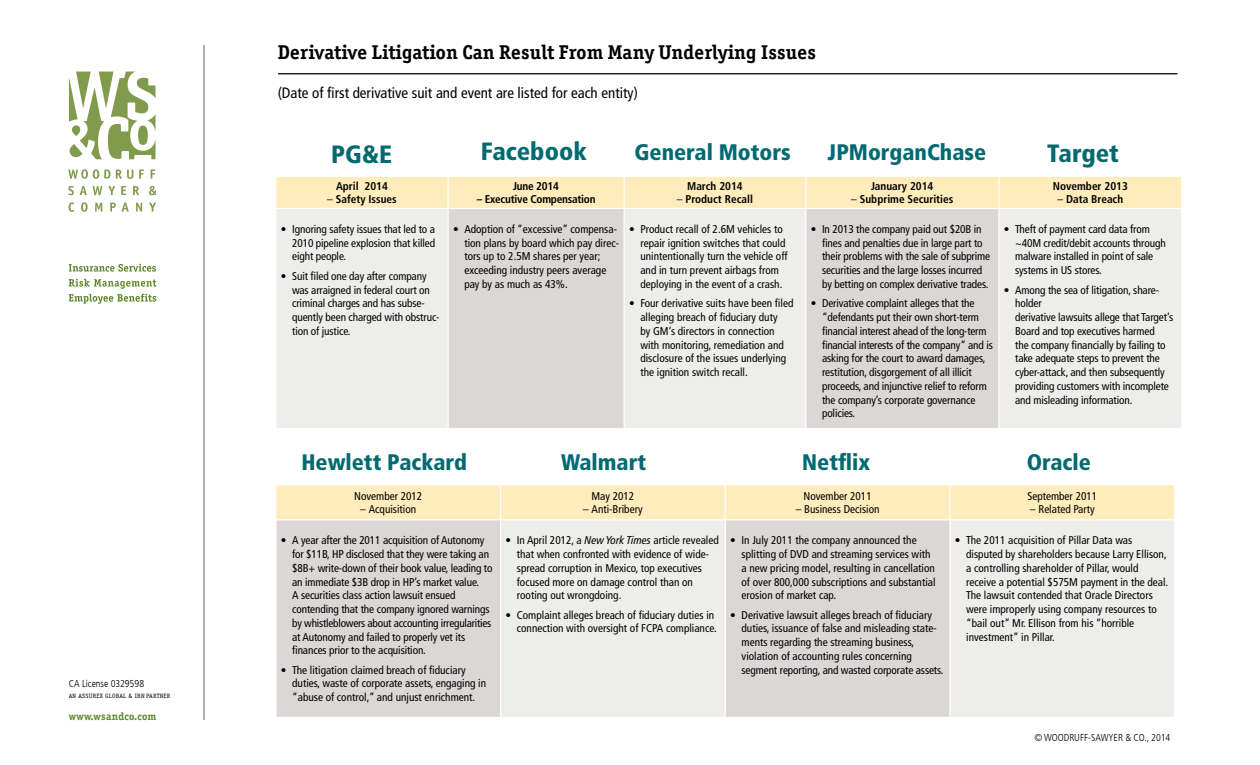
<style>
.page{position:relative;width:1260px;height:765px;background:#fff}
.page>*{position:absolute;margin:0;border:0;box-sizing:border-box;transform-origin:0 0}
.t1{font:900 condensed 25px "Frutiger LT Com";color:#006a71}
.t2{font:900 condensed 22.5px "Frutiger LT Com";color:#006a71}
.t3{font:700 20px "Officina Serif ITC Std";letter-spacing:.01em;color:#000}
.t4{font:condensed 15px "Frutiger LT Com";color:#000}
.t5{font:condensed 11.25px/13.8px "Frutiger LT Com";color:#000}
.t6{font:700 condensed 11.25px "Frutiger LT Com";color:#000}
.t7{font:700 condensed 11.25px "Frutiger LT Com";letter-spacing:-.02em;color:#000}
.website{font:700 10.75px "Officina Serif ITC Std";letter-spacing:.03em;color:#5c8727}
.license{font:300 condensed 10px "Frutiger LT Com";color:#000}
.assurex{font:6.25px "Officina Serif ITC Std";letter-spacing:.03em;color:#000}
.s1{font-weight:300}
.s2{font-style:italic}
</style>
<div class="page">
<div style="left:277px;top:485px;width:897px;height:34px;background:#ffecbc"></div>
<div style="left:277px;top:520px;width:223px;height:197px;background:#dad7d6"></div>
<svg style="left:501px;top:520px;width:673px;height:197px;fill:#ededec"></svg>
<hr style="left:500px;top:485px;width:1px;height:34px;background:#fff">
<hr style="left:725px;top:485px;width:1px;height:34px;background:#fff">
<hr style="left:949px;top:485px;width:2px;height:34px;background:#fff">
<hr style="left:725px;top:520px;width:1px;height:197px;background:#fff">
<hr style="left:949px;top:520px;width:2px;height:197px;background:#fff">
<div style="left:277px;top:177px;width:904px;height:31px;background:#ffecbc"></div>
<div style="left:277px;top:209px;width:904px;height:219px;background:#ededec"></div>
<svg style="left:449px;top:209px;width:549px;height:219px;fill:#dad7d6"></svg>
<hr style="left:447px;top:177px;width:2px;height:31px;background:#fff">
<hr style="left:624px;top:177px;width:1px;height:31px;background:#fff">
<hr style="left:805px;top:177px;width:1px;height:31px;background:#fff">
<hr style="left:998px;top:177px;width:2px;height:31px;background:#fff">
<hr style="left:447px;top:209px;width:2px;height:219px;background:#fff">
<hr style="left:624px;top:209px;width:1px;height:219px;background:#fff">
<hr style="left:805px;top:209px;width:1px;height:219px;background:#fff">
<hr style="left:998px;top:209px;width:2px;height:219px;background:#fff">
<hr style="left:278px;top:73px;width:899px;height:1px;background:#000">
<svg style="left:68px;top:169px;width:42px;height:10px"></svg>
<svg style="left:116px;top:170px;width:17px;height:9px"></svg>
<svg style="left:139px;top:170px;width:5px;height:9px"></svg>
<svg style="left:151px;top:170px;width:4px;height:9px"></svg>
<svg style="left:68px;top:186px;width:6px;height:9px"></svg>
<svg style="left:80px;top:186px;width:7px;height:9px"></svg>
<svg style="left:93px;top:186px;width:9px;height:9px"></svg>
<svg style="left:108px;top:186px;width:7px;height:9px"></svg>
<svg style="left:121px;top:186px;width:5px;height:9px"></svg>
<svg style="left:133px;top:186px;width:6px;height:9px"></svg>
<svg style="left:149px;top:186px;width:7px;height:9px"></svg>
<svg style="left:69px;top:202px;width:5px;height:10px"></svg>
<svg style="left:81px;top:202px;width:7px;height:10px"></svg>
<svg style="left:95px;top:203px;width:7px;height:9px"></svg>
<svg style="left:110px;top:203px;width:6px;height:9px"></svg>
<svg style="left:122px;top:203px;width:7px;height:9px"></svg>
<svg style="left:136px;top:203px;width:6px;height:9px"></svg>
<svg style="left:149px;top:202px;width:7px;height:10px"></svg>
<svg style="left:69px;top:72px;width:86px;height:87px"></svg>
<hr style="left:203px;top:45px;width:2px;height:675px;background:#808080">
<svg style="left:69px;top:264px;width:87px;height:8px"></svg>
<svg style="left:69px;top:279px;width:87px;height:25px"></svg>
<p class="license" style="left:69px;top:678px;width:77px">CA License 0329598</p>
<p class="assurex" style="left:69px;top:692px;width:103px">AN ASSUREX GLOBAL &amp; IBN PARTNER</p>
<p class="website" style="left:69px;top:710px;width:89px">www.wsandco.com</p>
<p class="t3" style="left:278px;top:40px;width:540px">Derivative Litigation Can Result From Many Underlying Issues</p>
<p class="t4" style="left:278px;top:84px;width:362px">(Date of first derivative suit and event are listed for each entity)</p>
<p class="t1" style="left:331px;top:139px;width:63px">PG&amp;E</p>
<p class="t1" style="left:481px;top:137px;width:107px">Facebook</p>
<p class="t2" style="left:635px;top:138px;width:158px">General Motors</p>
<p class="t2" style="left:828px;top:138px;width:160px">JPMorganChase</p>
<p class="t1" style="left:1047px;top:138px;width:73px">Target</p>
<p class="t6" style="left:336px;top:179px;width:53px">April 2014</p>
<p class="t6" style="left:327px;top:193px;width:71px"><span class="s1">–</span> Safety Issues</p>
<p class="t5" style="left:292px;top:222px;width:145px;text-align:justify;text-indent:-11px">• Ignoring safety issues that led to a 2010 pipeline explosion that killed eight people.</p>
<p class="t5" style="left:292px;top:269px;width:149px;text-indent:-11px">• Suit filed one day after company was arraigned in federal court on criminal charges and has subse&shy;quently been charged with obstruc&shy;tion of justice.</p>
<p class="t7" style="left:513px;top:179px;width:47px">June 2014</p>
<p class="t7" style="left:477px;top:193px;width:120px">– Executive Compensation</p>
<p class="t6" style="left:687px;top:179px;width:57px">March 2014</p>
<p class="t6" style="left:677px;top:193px;width:77px"><span class="s1">–</span> Product Recall</p>
<p class="t5" style="left:464px;top:222px;width:156px;text-indent:-11px">• Adoption of “excessive” compensa&shy;tion plans by board which pay direc&shy;tors up to 2.5M shares per year; exceeding industry peers average pay by as much as 43%.</p>
<p class="t5" style="left:640px;top:222px;width:149px;text-indent:-11px">• Product recall of 2.6M vehicles to repair ignition switches that could unintentionally turn the vehicle off and in turn prevent airbags from deploying in the event of a crash.</p>
<p class="t5" style="left:640px;top:297px;width:155px;text-indent:-11px">• Four derivative suits have been filed alleging breach of fiduciary duty<br>by GM’s directors in connection with monitoring, remediation and disclosure of the issues underlying the ignition switch recall.</p>
<p class="t6" style="left:871px;top:179px;width:64px">January 2014</p>
<p class="t6" style="left:851px;top:193px;width:104px"><span class="s1">–</span> Subprime Securities</p>
<p class="t5" style="left:822px;top:222px;width:170px;text-indent:-11px">• In 2013 the company paid out $20B in fines and penalties due in large part to their problems with the sale of subprime securities and the large losses incurred by betting on complex derivative trades.</p>
<p class="t5" style="left:822px;top:297px;width:172px;text-indent:-11px">• Derivative complaint alleges that the “defendants put their own short-term financial interest ahead of the long-term financial interests of the company” and is asking for the court to award damages, restitution, disgorgement of all illicit proceeds, and injunctive relief to reform the company’s corporate governance policies.</p>
<p class="t6" style="left:1053px;top:179px;width:77px">November 2013</p>
<p class="t6" style="left:1058px;top:193px;width:67px"><span class="s1">–</span> Data Breach</p>
<p class="t5" style="left:1015px;top:222px;width:152px;text-indent:-11px">• Theft of payment card data from ~40M credit/debit accounts through malware installed in point of sale systems in US stores.</p>
<p class="t5" style="left:1015px;top:283px;width:160px;text-indent:-11px">• Among the sea of litigation, share&shy;holder<br>derivative lawsuits allege that Target’s<br>Board and top executives harmed<br>the company financially by failing to take adequate steps to prevent the cyber-attack, and then subsequently providing customers with incomplete and misleading information.</p>
<p class="t2" style="left:301px;top:449px;width:167px">Hewlett Packard</p>
<p class="t2" style="left:561px;top:449px;width:87px">Walmart</p>
<p class="t2" style="left:802px;top:449px;width:69px">Netflix</p>
<p class="t2" style="left:1027px;top:449px;width:66px">Oracle</p>
<p class="t5" style="left:354px;top:489px;width:70px">November 2012</p>
<p class="t5" style="left:360px;top:503px;width:58px"><span class="s1">–</span> Acquisition</p>
<p class="t5" style="left:292px;top:534px;width:202px;text-indent:-11px">• A year after the 2011 acquisition of Autonomy for $11B, HP disclosed that they were taking an $8B+ write-down of their book value, leading to an immediate $3B drop in HP’s market value.<br>A securities class action lawsuit ensued contending that the company ignored warnings by whistleblowers about accounting irregularities at Autonomy and failed to properly vet its finances prior to the acquisition.</p>
<p class="t5" style="left:292px;top:663px;width:196px;text-indent:-11px">• The litigation claimed breach of fiduciary duties, waste of corporate assets, engaging in “abuse of control,” and unjust enrichment.</p>
<p class="t5" style="left:592px;top:489px;width:44px">May 2012</p>
<p class="t5" style="left:583px;top:503px;width:61px"><span class="s1">–</span> Anti-Bribery</p>
<p class="t5" style="left:517px;top:534px;width:203px;text-indent:-11px">• In April 2012, a <span class="s2">New York Times</span> article revealed that when confronted with evidence of wide&shy;spread corruption in Mexico, top executives focused more on damage control than on rooting out wrongdoing.</p>
<p class="t5" style="left:506px;top:608px;width:213px;text-align:right">• Complaint alleges breach of fiduciary duties in connection with oversight of FCPA compliance.</p>
<p class="t5" style="left:804px;top:489px;width:70px">November 2011</p>
<p class="t5" style="left:796px;top:503px;width:85px"><span class="s1">–</span> Business Decision</p>
<p class="t5" style="left:742px;top:534px;width:195px;text-indent:-11px">• In July 2011 the company announced the splitting of DVD and streaming services with a new pricing model, resulting in cancellation of over 800,000 subscriptions and substantial erosion of market cap.</p>
<p class="t5" style="left:742px;top:608px;width:203px;text-indent:-11px">• Derivative lawsuit alleges breach of fiduciary duties, issuance of false and misleading state&shy;ments regarding the streaming business, violation of accounting rules concerning segment reporting, and wasted corporate assets.</p>
<p class="t5" style="left:1027px;top:489px;width:71px">September 2011</p>
<p class="t5" style="left:1030px;top:503px;width:66px"><span class="s1">–</span> Related Party</p>
<p class="t5" style="left:966px;top:534px;width:204px;text-indent:-11px">• The 2011 acquisition of Pillar Data was disputed by shareholders because Larry Ellison, a controlling shareholder of Pillar, would receive a potential $575M payment in the deal.<br>The lawsuit contended that Oracle Directors were improperly using company resources to “bail out” Mr. Ellison from his “horrible investment” in Pillar.</p>
<p class="license" style="left:1034px;top:732px;width:138px">© WOODRUFF-SAWYER &amp; CO., 2014</p>
</div>
